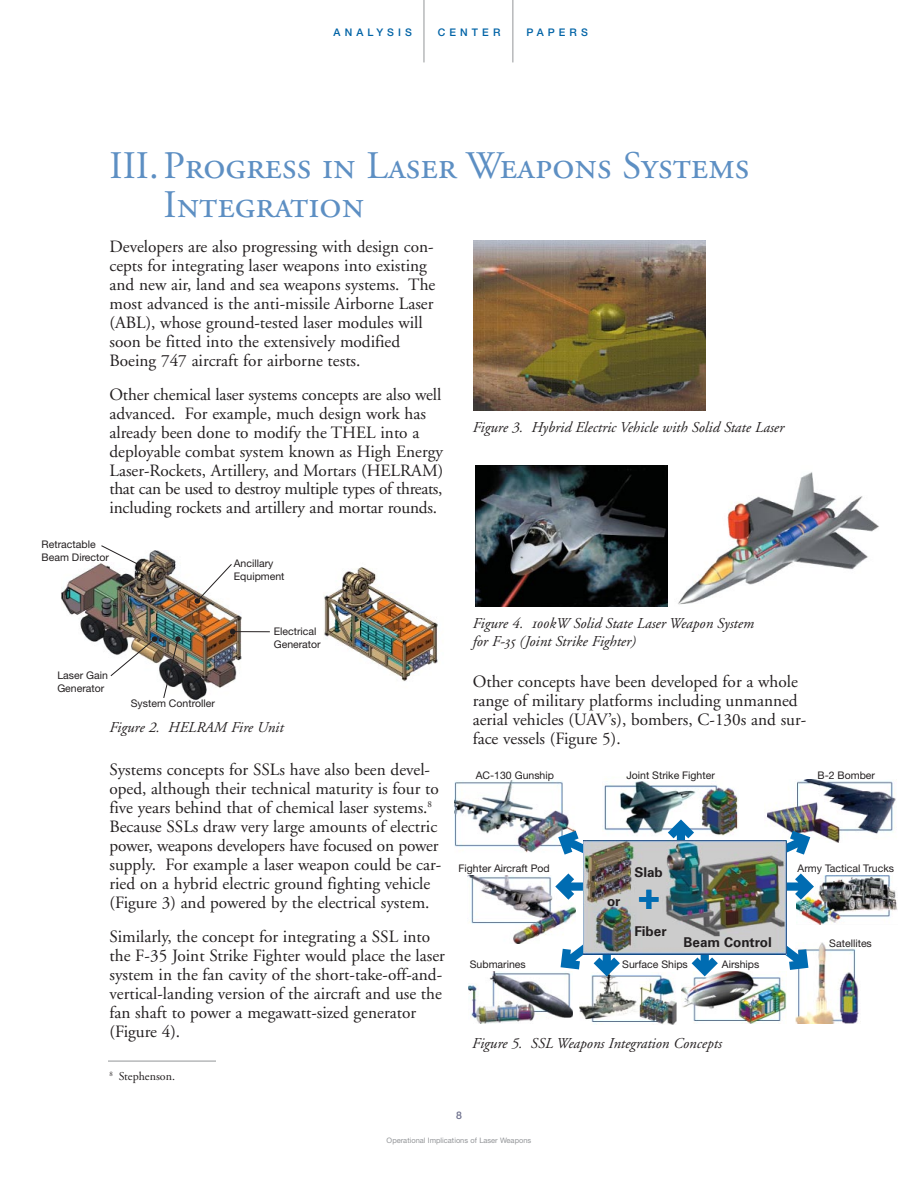
<style>
.page{position:relative;width:918px;height:1188px;background:#fff}
.page>*{position:absolute;margin:0;border:0;box-sizing:border-box;transform-origin:0 0}
.t1{font:39px/39px "Adobe Garamond Regular SC";color:#5d8fc3}
.t2{font:700 36px "Univers";color:#006cb2}
.t3{font:17.25px/19px "Adobe Garamond";color:#231f20}
.t4{font:15px/18px "Adobe Garamond Italic Os F";color:#231f20}
.t5{font:700 13.5px "Univers";color:#231f20}
.t6{font:12px "Adobe Garamond";color:#231f20}
.t7{font:10.5px/12.8px "Helvetica Neue";color:#231f20}
.t8{font:500 10.5px "Helvetica Neue";letter-spacing:.39em;color:#0063a6}
.t9{font:500 10.5px "Helvetica Neue";color:#6d708c}
.t10{font:7.5px "Helvetica Neue";color:#939598}
.s1{font-family:"Adobe Garamond";font-style:italic}
</style>
<div class="page">
<hr style="left:513px;top:0;width:1px;height:62px;background:#939598">
<hr style="left:424px;top:0;width:1px;height:62px;background:#939598">
<img style="left:324px;top:567px;width:114px;height:114px">
<img style="left:61px;top:551px;width:181px;height:149px">
<svg style="left:100px;top:545px;width:42px;height:23px"></svg>
<svg style="left:194px;top:563px;width:39px;height:41px"></svg>
<hr style="left:233px;top:631px;width:37px;height:1px;background:#231f20">
<svg style="left:230px;top:629px;width:6px;height:5px"></svg>
<img style="left:110px;top:636px;width:71px;height:63px">
<img style="left:475px;top:466px;width:404px;height:141px">
<img style="left:603px;top:781px;width:136px;height:55px">
<img style="left:767px;top:779px;width:129px;height:63px">
<img style="left:796px;top:875px;width:101px;height:49px">
<img style="left:454px;top:780px;width:122px;height:73px">
<img style="left:795px;top:943px;width:64px;height:81px">
<img style="left:681px;top:972px;width:105px;height:52px">
<img style="left:579px;top:974px;width:98px;height:51px">
<img style="left:468px;top:971px;width:105px;height:52px">
<img style="left:468px;top:875px;width:108px;height:68px">
<svg style="left:668px;top:819px;width:26px;height:21px"></svg>
<svg style="left:692px;top:954px;width:26px;height:22px"></svg>
<svg style="left:786px;top:873px;width:28px;height:27px"></svg>
<svg style="left:555px;top:873px;width:28px;height:27px"></svg>
<svg style="left:774px;top:831px;width:36px;height:26px"></svg>
<svg style="left:558px;top:831px;width:25px;height:24px"></svg>
<svg style="left:758px;top:927px;width:50px;height:43px"></svg>
<svg style="left:561px;top:927px;width:59px;height:49px"></svg>
<img style="left:583px;top:840px;width:203px;height:114px">
<img style="left:474px;top:240px;width:231px;height:171px">
<hr style="left:108px;top:1061px;width:108px;height:1px;background:#939598">
<p class="t8" style="left:334px;top:29px;width:80px">ANALYSIS</p>
<p class="t8" style="left:438px;top:29px;width:64px">CENTER</p>
<p class="t8" style="left:526px;top:29px;width:63px">PAPERS</p>
<h1 class="t1" style="left:163px;top:150px;width:587px;text-indent:-54px">III.Progress in Laser Weapons Systems<br>Integration</h1>
<p class="t3" style="left:110px;top:238px;width:327px">Developers are also progressing with design con&shy;cepts for integrating laser weapons into existing and new air, land and sea weapons systems. The most advanced is the anti-missile Airborne Laser (ABL), whose ground-tested laser modules will soon be fitted into the extensively modified Boeing 747 aircraft for airborne tests.</p>
<p class="t3" style="left:110px;top:386px;width:335px">Other chemical laser systems concepts are also well advanced. For example, much design work has already been done to modify the THEL into a deployable combat system known as High Energy Laser-Rockets, Artillery, and Mortars (HELRAM) that can be used to destroy multiple types of threats, including rockets and artillery and mortar rounds.</p>
<p class="t4" style="left:473px;top:420px;width:313px">Figure <span class="s1">3</span>. Hybrid Electric Vehicle with Solid State Laser</p>
<p class="t7" style="left:42px;top:539px;width:69px">Retractable<br>Beam Director</p>
<p class="t7" style="left:57px;top:670px;width:52px">Laser Gain<br>Generator</p>
<p class="t7" style="left:234px;top:558px;width:52px">Ancillary<br>Equipment</p>
<p class="t7" style="left:274px;top:626px;width:49px">Electrical<br>Generator</p>
<p class="t7" style="left:131px;top:698px;width:86px">System Controller</p>
<p class="t4" style="left:110px;top:720px;width:176px">Figure <span class="s1">2</span>. HELRAM Fire Unit</p>
<p class="t3" style="left:110px;top:762px;width:333px">Systems concepts for SSLs have also been devel&shy;oped, although their technical maturity is four to five years behind that of chemical laser systems.<sup>8<br></sup>Because SSLs draw very large amounts of electric power, weapons developers have focused on power supply. For example a laser weapon could be car&shy;ried on a hybrid electric ground fighting vehicle (Figure 3) and powered by the electrical system.</p>
<p class="t3" style="left:110px;top:929px;width:337px">Similarly, the concept for integrating a SSL into the F-35 Joint Strike Fighter would place the laser system in the fan cavity of the short-take-off-and&shy;vertical-landing version of the aircraft and use the fan shaft to power a megawatt-sized generator (Figure 4).</p>
<p class="t6" style="left:110px;top:1071px;width:67px"><sup>8</sup> Stephenson.</p>
<p class="t4" style="left:473px;top:615px;width:283px">Figure <span class="s1">4</span>. 100kW Solid State Laser Weapon System for F-35 (Joint Strike Fighter)</p>
<p class="t3" style="left:473px;top:674px;width:335px">Other concepts have been developed for a whole range of military platforms including unmanned aerial vehicles (UAV’s), bombers, C-130s and sur&shy;face vessels (Figure 5).</p>
<p class="t7" style="left:476px;top:770px;width:80px">AC-130 Gunship</p>
<p class="t7" style="left:626px;top:770px;width:90px">Joint Strike Fighter</p>
<p class="t7" style="left:817px;top:770px;width:59px">B-2 Bomber</p>
<p class="t7" style="left:459px;top:863px;width:93px">Fighter Aircraft Pod</p>
<p class="t5" style="left:634px;top:867px;width:30px">Slab</p>
<p class="t5" style="left:607px;top:896px;width:15px">or</p>
<h2 class="t2" style="left:639px;top:883px;width:23px">+</h2>
<p class="t5" style="left:634px;top:926px;width:34px">Fiber</p>
<p class="t5" style="left:684px;top:937px;width:90px">Beam Control</p>
<p class="t7" style="left:470px;top:959px;width:58px">Submarines</p>
<p class="t7" style="left:722px;top:959px;width:39px">Airships</p>
<p class="t7" style="left:622px;top:959px;width:67px">Surface Ships</p>
<p class="t7" style="left:798px;top:863px;width:98px">Army Tactical Trucks</p>
<p class="t7" style="left:829px;top:938px;width:44px">Satellites</p>
<p class="t4" style="left:472px;top:1035px;width:251px">Figure <span class="s1">5</span>. SSL Weapons Integration Concepts</p>
<p class="t9" style="left:456px;top:1112px;width:7px">8</p>
<p class="t10" style="left:387px;top:1137px;width:146px">Operational Implications of Laser Weapons</p>
</div>
